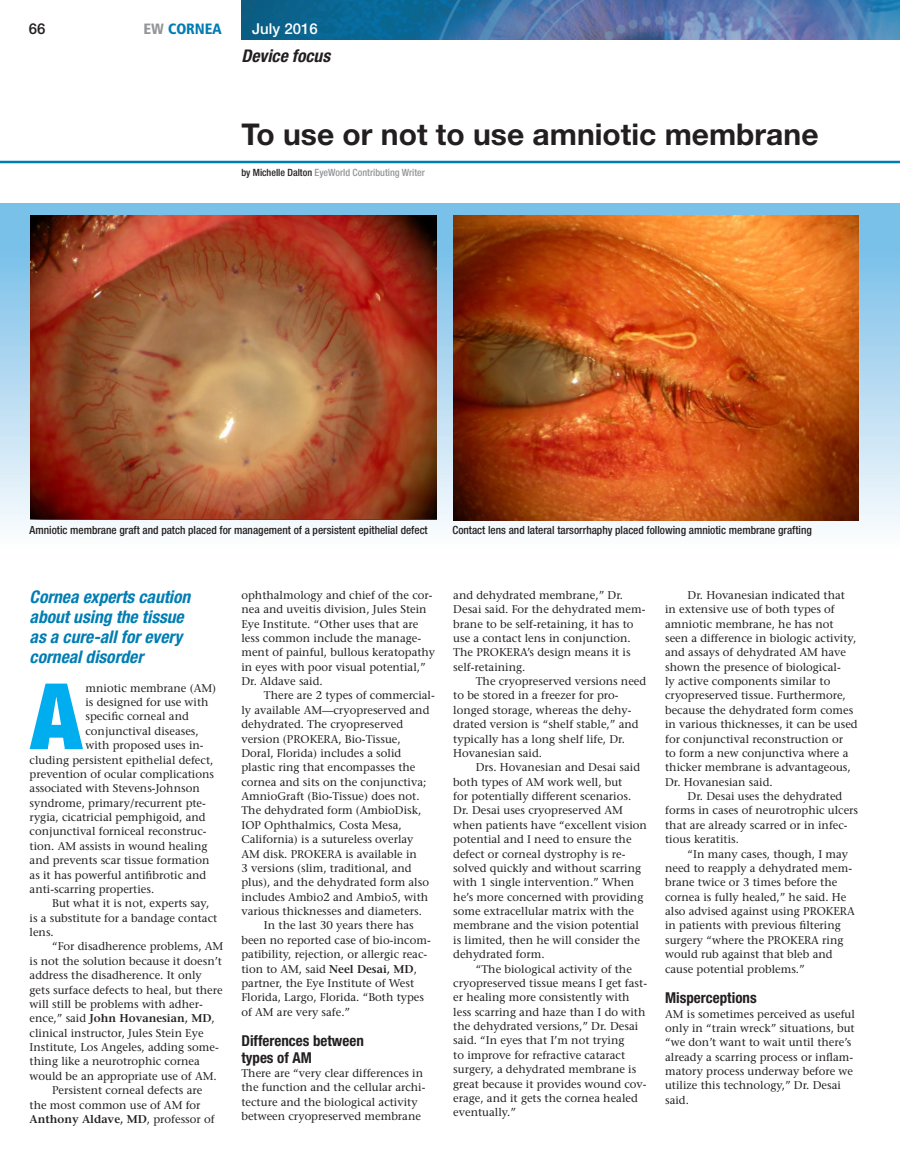
<style>
.page{position:relative;width:900px;height:1170px;background:#fff}
.page>*{position:absolute;margin:0;border:0;box-sizing:border-box;transform-origin:0 0}
.First_cap_paragraph{font:900 condensed 91.75px "Helvetica Neue LT Std";color:#00aeef}
.t1{font:700 30px "Helvetica Neue LT Std";color:#231f20}
.Deck{font:italic 700 condensed 17.5px/20px "Helvetica Neue LT Std";color:#007db3}
.Section_header{font:italic 700 condensed 17.5px "Helvetica Neue LT Std";color:#231f20}
.Subhead{font:700 condensed 15px/16.2px "Helvetica Neue LT Std";color:#231f20}
.t2{font:15px "Humanist 777 BT Black Condensed B";color:#007db3}
.t3{font:500 15px "Helvetica Neue LT Std";color:#fff}
.t4{font:500 15px "Helvetica Neue LT Std";color:#231f20}
.Main_Text{font:11.25px/14.4px "Stone Serif";color:#231f20}
.First_cap_paragraph-2{font:11.25px "Stone Serif";color:#231f20}
.t5{font:500 condensed 11.25px "Helvetica Neue LT Std";color:#231f20}
.byline{font:500 condensed 10px "Helvetica Neue LT Std";color:#939598}
.s1{color:#939598}
.s2{color:#231f20}
.s3{font-weight:600}
</style>
<div class="page">
<img style="left:241px;top:0;width:659px;height:39px">
<svg style="left:0;top:203px;width:900px;height:324px;background:#a9d4ed"></svg>
<hr style="left:0;top:161px;width:900px;height:2px;background:#007db3">
<img style="left:30px;top:215px;width:406px;height:305px">
<img style="left:453px;top:215px;width:406px;height:306px">
<h3 class="t4" style="left:29px;top:20px;width:18px">66</h3>
<h3 class="t2" style="left:143px;top:19px;width:80px"><span class="s1">EW</span> CORNEA</h3>
<h3 class="t3" style="left:252px;top:19px;width:67px">July 2016</h3>
<p class="Section_header" style="left:241px;top:45px;width:90px">Device focus</p>
<p class="t1" style="left:241px;top:116px;width:579px">To use or not to use amniotic membrane</p>
<p class="byline" style="left:241px;top:167px;width:185px"><span class="s2">by Michelle Dalton</span> EyeWorld Contributing Writer</p>
<p class="t5" style="left:30px;top:523px;width:400px">Amniotic membrane graft and patch placed for management of a persistent epithelial defect</p>
<p class="t5" style="left:452px;top:524px;width:361px">Contact lens and lateral tarsorrhaphy placed following amniotic membrane grafting</p>
<p class="Deck" style="left:30px;top:587px;width:162px">Cornea experts caution about using the tissue as a cure-all for every corneal disorder</p>
<p class="First_cap_paragraph" style="left:31px;top:660px;width:53px">A</p>
<p class="First_cap_paragraph-2" style="left:85px;top:681px;width:132px">mniotic membrane (AM)</p>
<p class="First_cap_paragraph-2" style="left:85px;top:695px;width:125px">is designed for use with</p>
<p class="First_cap_paragraph-2" style="left:85px;top:710px;width:105px">specific corneal and</p>
<p class="First_cap_paragraph-2" style="left:85px;top:724px;width:115px">conjunctival diseases,</p>
<p class="First_cap_paragraph-2" style="left:85px;top:739px;width:120px">with proposed uses in-</p>
<p class="First_cap_paragraph-2" style="left:30px;top:753px;width:185px">cluding persistent epithelial defect,</p>
<p class="First_cap_paragraph-2" style="left:30px;top:767px;width:186px">prevention of ocular complications</p>
<p class="First_cap_paragraph-2" style="left:30px;top:782px;width:172px">associated with Stevens-Johnson</p>
<p class="First_cap_paragraph-2" style="left:30px;top:796px;width:178px">syndrome, primary/recurrent pte-</p>
<p class="First_cap_paragraph-2" style="left:30px;top:810px;width:178px">rygia, cicatricial pemphigoid, and</p>
<p class="First_cap_paragraph-2" style="left:30px;top:825px;width:178px">conjunctival forniceal reconstruc-</p>
<p class="First_cap_paragraph-2" style="left:30px;top:839px;width:179px">tion. AM assists in wound healing</p>
<p class="First_cap_paragraph-2" style="left:30px;top:854px;width:181px">and prevents scar tissue formation</p>
<p class="First_cap_paragraph-2" style="left:30px;top:868px;width:178px">as it has powerful antifibrotic and</p>
<p class="First_cap_paragraph-2" style="left:30px;top:882px;width:126px">anti-scarring properties.</p>
<p class="Main_Text" style="left:30px;top:896px;width:189px;text-indent:22px">But what it is not, experts say, is a substitute for a bandage contact lens.</p>
<p class="Main_Text" style="left:30px;top:939px;width:195px;text-indent:22px">“For disadherence problems, AM is not the solution because it doesn’t address the disadherence. It only gets surface defects to heal, but there will still be problems with adher&shy;ence,” said <span class="s3">John Hovanesian, MD</span>, clinical instructor, Jules Stein Eye Institute, Los Angeles, adding some&shy;thing like a neurotrophic cornea would be an appropriate use of AM.</p>
<p class="Main_Text" style="left:30px;top:1083px;width:187px;text-indent:22px">Persistent corneal defects are the most common use of AM for<br><span class="s3">Anthony Aldave, MD</span>, professor of</p>
<p class="Main_Text" style="left:241px;top:588px;width:195px">ophthalmology and chief of the cor&shy;nea and uveitis division, Jules Stein Eye Institute. “Other uses that are less common include the manage&shy;ment of painful, bullous keratopathy in eyes with poor visual potential,” Dr. Aldave said.</p>
<p class="Main_Text" style="left:241px;top:688px;width:195px;text-indent:22px">There are 2 types of commercial&shy;ly available AM—cryopreserved and dehydrated. The cryopreserved version (PROKERA, Bio-Tissue, Doral, Florida) includes a solid plastic ring that encompasses the cornea and sits on the conjunctiva; AmnioGraft (Bio-Tissue) does not.<br>The dehydrated form (AmbioDisk, IOP Ophthalmics, Costa Mesa, California) is a sutureless overlay AM disk. PROKERA is available in<br>3 versions (slim, traditional, and plus), and the dehydrated form also includes Ambio2 and Ambio5, with various thicknesses and diameters.</p>
<p class="Main_Text" style="left:241px;top:918px;width:191px;text-indent:22px">In the last 30 years there has been no reported case of bio-incom&shy;patibility, rejection, or allergic reac&shy;tion to AM, said <span class="s3">Neel Desai, MD</span>, partner, the Eye Institute of West<br>Florida, Largo, Florida. “Both types of AM are very safe.”</p>
<p class="Subhead" style="left:241px;top:1033px;width:124px">Differences between types of AM</p>
<p class="Main_Text" style="left:241px;top:1066px;width:186px">There are “very clear differences in the function and the cellular archi&shy;tecture and the biological activity between cryopreserved membrane</p>
<p class="Main_Text" style="left:453px;top:588px;width:194px">and dehydrated membrane,” Dr.<br>Desai said. For the dehydrated mem&shy;brane to be self-retaining, it has to use a contact lens in conjunction.<br>The PROKERA’s design means it is self-retaining.</p>
<p class="Main_Text" style="left:453px;top:674px;width:195px;text-indent:22px">The cryopreserved versions need to be stored in a freezer for pro&shy;longed storage, whereas the dehy&shy;drated version is “shelf stable,” and typically has a long shelf life, Dr.<br>Hovanesian said.</p>
<p class="Main_Text" style="left:453px;top:760px;width:195px;text-indent:22px">Drs. Hovanesian and Desai said both types of AM work well, but<br>for potentially different scenarios.<br>Dr. Desai uses cryopreserved AM when patients have “excellent vision potential and I need to ensure the defect or corneal dystrophy is re&shy;solved quickly and without scarring with 1 single intervention.” When he’s more concerned with providing some extracellular matrix with the membrane and the vision potential is limited, then he will consider the dehydrated form.</p>
<p class="Main_Text" style="left:453px;top:962px;width:195px;text-indent:22px">“The biological activity of the cryopreserved tissue means I get fast&shy;er healing more consistently with less scarring and haze than I do with the dehydrated versions,” Dr. Desai said. “In eyes that I’m not trying<br>to improve for refractive cataract surgery, a dehydrated membrane is great because it provides wound cov&shy;erage, and it gets the cornea healed eventually.”</p>
<p class="Main_Text" style="left:665px;top:588px;width:194px;text-indent:22px">Dr. Hovanesian indicated that in extensive use of both types of amniotic membrane, he has not seen a difference in biologic activity, and assays of dehydrated AM have shown the presence of biological-<br>ly active components similar to cryopreserved tissue. Furthermore, because the dehydrated form comes in various thicknesses, it can be used for conjunctival reconstruction or<br>to form a new conjunctiva where a thicker membrane is advantageous, Dr. Hovanesian said.</p>
<p class="Main_Text" style="left:665px;top:789px;width:195px;text-indent:22px">Dr. Desai uses the dehydrated forms in cases of neurotrophic ulcers that are already scarred or in infec&shy;tious keratitis.</p>
<p class="Main_Text" style="left:665px;top:847px;width:191px;text-indent:22px">“In many cases, though, I may need to reapply a dehydrated mem&shy;brane twice or 3 times before the cornea is fully healed,” he said. He also advised against using PROKERA in patients with previous filtering surgery “where the PROKERA ring would rub against that bleb and cause potential problems.”</p>
<p class="Subhead" style="left:665px;top:990px;width:93px">Misperceptions</p>
<p class="Main_Text" style="left:665px;top:1007px;width:191px">AM is sometimes perceived as useful only in “train wreck” situations, but “we don’t want to wait until there’s already a scarring process or inflam&shy;matory process underway before we utilize this technology,” Dr. Desai said.</p>
</div>
